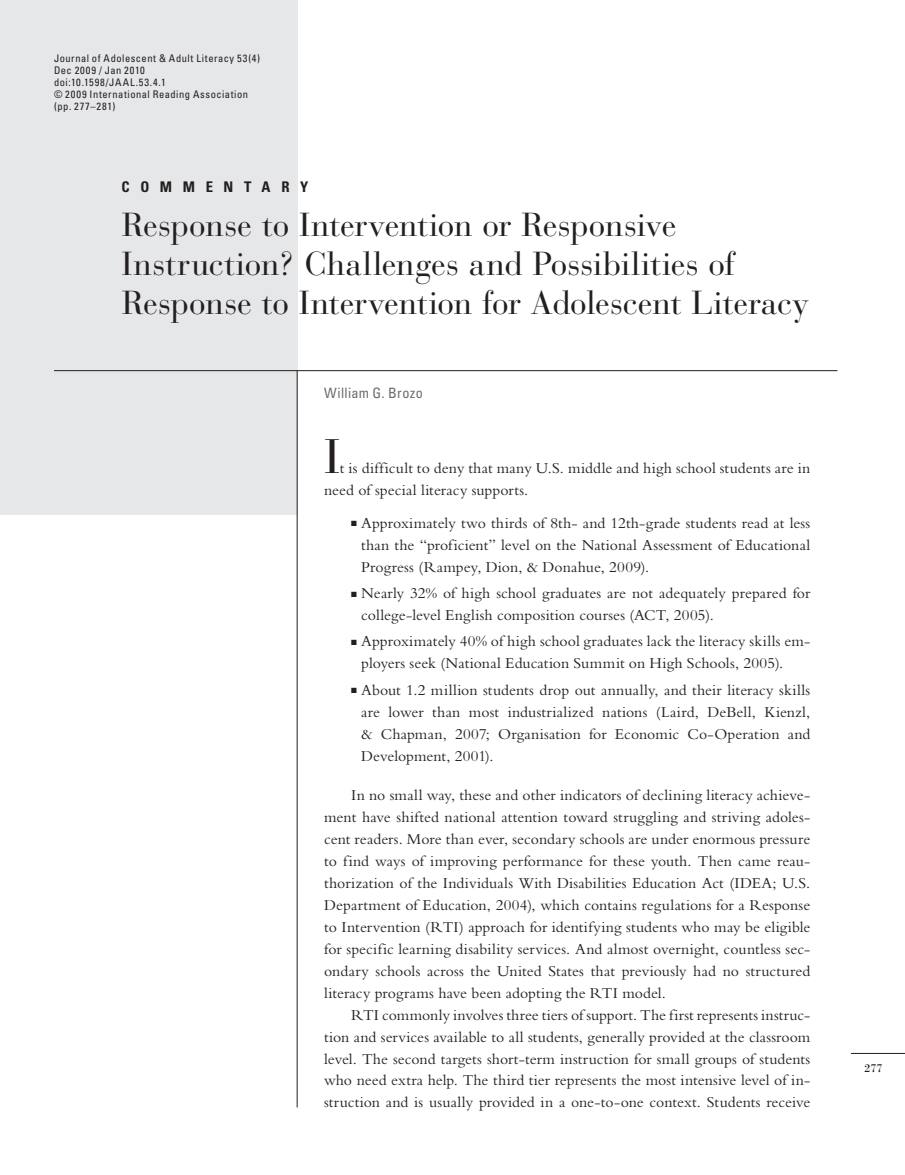
<style>
.page{position:relative;width:905px;height:1175px;background:#fff}
.page>*{position:absolute;margin:0;border:0;box-sizing:border-box;transform-origin:0 0}
.t1{font:48px "Bauer Bodoni Std";color:#231f20}
.t2{font:33px/39px "Bauer Bodoni Std";letter-spacing:-.005em;color:#231f20}
.t3{font:15.75px/21.9px "Bembo Std";letter-spacing:.005em;color:#231f20;text-align:justify}
.t4{font:700 condensed 14.7px "Univers LT Std";letter-spacing:.72em;color:#231f20}
.t5{font:condensed 14.25px "Univers LT Std";letter-spacing:.02em;color:#6c6d70}
.t6{font:12px "Bodoni Std";color:#231f20}
.t7{font:condensed 10.5px/12px "Univers LT Std";letter-spacing:.05em;color:#231f20}
</style>
<div class="page">
<hr style="left:850px;top:1053px;width:54px;height:1px;background:#231f20">
<div style="left:0;top:0;width:297px;height:514px;background:#e6e7e9"></div>
<hr style="left:297px;top:370px;width:1px;height:737px;background:#231f20">
<hr style="left:54px;top:370px;width:783px;height:1px;background:#231f20">
<p class="t7" style="left:54px;top:52px;width:207px">Journal of Adolescent &amp; Adult Literacy 53(4)<br>Dec 2009 / Jan 2010<br>doi:10.1598/JAAL.53.4.1<br>© 2009 International Reading Association (pp. 277–281)</p>
<p class="t4" style="left:121px;top:178px;width:188px">COMMENTARY</p>
<h2 class="t2" style="left:121px;top:206px;width:688px">Response to Intervention or Responsive<br>Instruction? Challenges and Possibilities of<br>Response to Intervention for Adolescent Literacy</h2>
<p class="t5" style="left:324px;top:384px;width:100px">William G. Brozo</p>
<h1 class="t1" style="left:324px;top:428px;width:18px">I</h1>
<p class="t3" style="left:324px;top:457px;width:487px;text-indent:16px">t is difficult to deny that many U.S. middle and high school students are in need of special literacy supports.</p>
<p class="t3" style="left:361px;top:511px;width:450px;text-indent:-10px">■ Approximately two thirds of 8th- and 12th-grade students read at less than the “proficient” level on the National Assessment of Educational Progress (Rampey, Dion, &amp; Donahue, 2009).</p>
<p class="t3" style="left:361px;top:582px;width:450px;text-indent:-10px">■ Nearly 32% of high school graduates are not adequately prepared for college-level English composition courses (ACT, 2005).</p>
<p class="t3" style="left:361px;top:630px;width:450px;text-indent:-10px">■ Approximately 40% of high school graduates lack the literacy skills em&shy;ployers seek (National Education Summit on High Schools, 2005).</p>
<p class="t3" style="left:361px;top:678px;width:450px;text-indent:-10px">■ About 1.2 million students drop out annually, and their literacy skills are lower than most industrialized nations (Laird, DeBell, Kienzl, &amp; Chapman, 2007; Organisation for Economic Co-Operation and Development, 2001).</p>
<p class="t3" style="left:324px;top:784px;width:488px;text-indent:27px">In no small way, these and other indicators of declining literacy achieve&shy;ment have shifted national attention toward struggling and striving adoles&shy;cent readers. More than ever, secondary schools are under enormous pressure to find ways of improving performance for these youth. Then came reau&shy;thorization of the Individuals With Disabilities Education Act (IDEA; U.S.<br>Department of Education, 2004), which contains regulations for a Response to Intervention (RTI) approach for identifying students who may be eligible for specific learning disability services. And almost overnight, countless sec&shy;ondary schools across the United States that previously had no structured literacy programs have been adopting the RTI model.</p>
<p class="t3" style="left:324px;top:1003px;width:487px;text-indent:27px">RTI commonly involves three tiers of support. The first represents instruc&shy;tion and services available to all students, generally provided at the classroom level. The second targets short-term instruction for small groups of students who need extra help. The third tier represents the most intensive level of in&shy;struction and is usually provided in a one-to-one context. Students receive</p>
<p class="t6" style="left:864px;top:1060px;width:19px">277</p>
</div>
